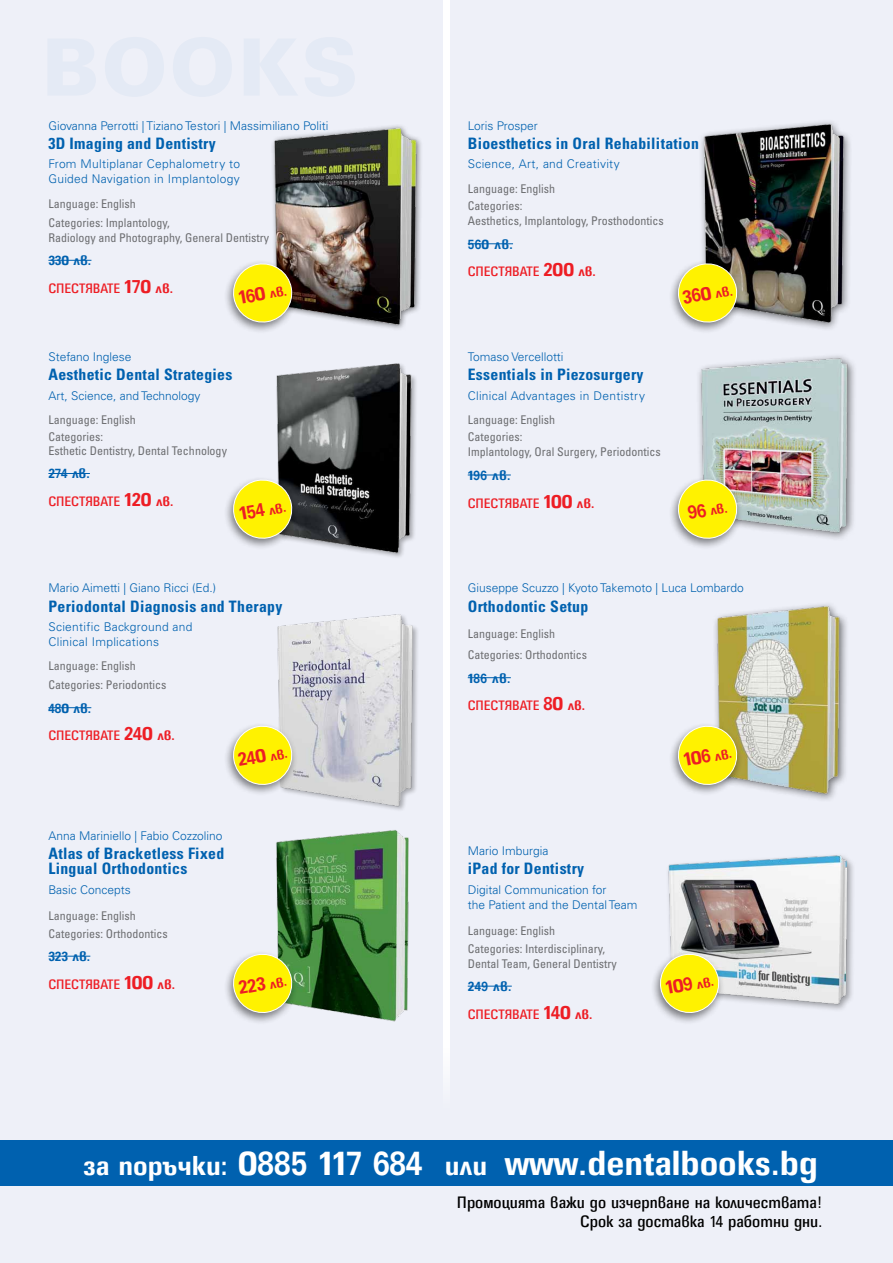
<style>
.page{position:relative;width:893px;height:1263px;background:#fff}
.page>*{position:absolute;margin:0;border:0;box-sizing:border-box;transform-origin:0 0}
.t1{font:700 condensed 37.8px "Universum Bg";color:#fff}
.t2{font:700 condensed 21px "Universum Bg";color:#ed1d24}
.t3{font:condensed 18px/19.5px "Universum Bg";color:#000;text-align:right}
.t4{font:700 condensed 15.75px/15px "Univers LT Std";letter-spacing:.02em;color:#0061af}
.t5{font:700 condensed 15px "Universum Bg";letter-spacing:.015em;color:#0061af}
.t6{font:700 condensed 15px "Universum Bg";color:#ed1d24}
.t7{font:condensed 14.85px "Universum Bg";letter-spacing:.015em;color:#ed1d24}
.t8{font:condensed 12px/17.7px "Univers LT Std";color:#6d6e71}
.t9{font:300 12px/15px "Univers LT Std";color:#0061af}
.t10{font:300 12px/15px "Univers LT Std";letter-spacing:.025em;color:#0061af}
.s1{font-weight:700;font-size:21px}
.s2{font-weight:700}
.s3{font-size:15px}
.s4{font-size:21px}
.s5{font-size:29.7px}
</style>
<div class="page">
<div style="left:451px;top:0;width:442px;height:1263px;background:#eef0f8"></div>
<hr style="left:468px;top:475px;width:43px;height:1px;background:#0061af">
<img style="left:699px;top:355px;width:156px;height:184px">
<div style="left:668px;top:476px;width:75px;height:75px;background:#000;opacity:.5"></div>
<svg style="left:676px;top:478px;width:63px;height:63px;background:#ede147"></svg>
<hr style="left:468px;top:243px;width:45px;height:1px;background:#0061af">
<img style="left:701px;top:122px;width:149px;height:207px">
<div style="left:668px;top:259px;width:75px;height:75px;background:#000;opacity:.5"></div>
<svg style="left:676px;top:262px;width:63px;height:62px;background:#e5dd3e"></svg>
<hr style="left:468px;top:677px;width:43px;height:1px;background:#0061af">
<img style="left:715px;top:604px;width:132px;height:196px">
<div style="left:668px;top:722px;width:75px;height:75px;background:#000;opacity:.5"></div>
<svg style="left:676px;top:724px;width:63px;height:63px;background:#eae13d"></svg>
<div style="left:0;top:0;width:442px;height:1263px;background:#eef0f8"></div>
<hr style="left:48px;top:260px;width:43px;height:1px;background:#0061af">
<img style="left:272px;top:125px;width:149px;height:204px">
<div style="left:223px;top:259px;width:76px;height:75px;background:#000;opacity:.5"></div>
<svg style="left:231px;top:262px;width:63px;height:62px;background:#e3d93c"></svg>
<hr style="left:48px;top:473px;width:42px;height:1px;background:#0061af">
<img style="left:276px;top:358px;width:175px;height:238px">
<div style="left:223px;top:476px;width:76px;height:75px;background:#000;opacity:.5"></div>
<svg style="left:231px;top:478px;width:63px;height:63px;background:#ddd53b"></svg>
<img style="left:277px;top:614px;width:141px;height:196px">
<div style="left:223px;top:722px;width:76px;height:75px;background:#000;opacity:.5"></div>
<svg style="left:231px;top:724px;width:63px;height:63px;background:#eee64c"></svg>
<hr style="left:468px;top:986px;width:44px;height:1px;background:#0061af">
<img style="left:668px;top:855px;width:185px;height:155px">
<div style="left:650px;top:950px;width:75px;height:75px;background:#000;opacity:.5"></div>
<svg style="left:658px;top:952px;width:63px;height:63px;background:#ede64b"></svg>
<img style="left:276px;top:830px;width:133px;height:192px">
<div style="left:223px;top:950px;width:76px;height:75px;background:#000;opacity:.5"></div>
<svg style="left:231px;top:952px;width:63px;height:63px;background:#e3e140"></svg>
<hr style="left:48px;top:956px;width:42px;height:1px;background:#0061af">
<hr style="left:48px;top:707px;width:43px;height:1px;background:#0061af">
<div style="left:0;top:1049px;width:893px;height:214px;background:#eef0f8"></div>
<div style="left:0;top:1140px;width:893px;height:45px;background:#0061af"></div>
<p class="t9" style="left:48px;top:118px;width:281px">Giovanna Perrotti | Tiziano Testori | Massimiliano Politi</p>
<h3 class="t4" style="left:48px;top:136px;width:169px">3D Imaging and Dentistry</h3>
<p class="t10" style="left:48px;top:157px;width:193px">From Multiplanar Cephalometry to<br>Guided Navigation in Implantology</p>
<p class="t8" style="left:48px;top:193px;width:123px;line-height:19.2px">Language: English<br>Categories: Implantology,</p>
<p class="t8" style="left:48px;top:228px;width:222px">Radiology and Photography, General Dentistry</p>
<p class="t5" style="left:48px;top:255px;width:45px">330 лв.</p>
<p class="t7" style="left:48px;top:282px;width:126px">Спестявате <span class="s1">170</span> <span class="s2">лв.</span></p>
<h2 class="t2" style="left:237px;top:289px;width:50px;rotate:-10deg">160 <span class="s3">лв.</span></h2>
<p class="t9" style="left:48px;top:349px;width:85px">Stefano Inglese</p>
<h3 class="t4" style="left:48px;top:367px;width:186px">Aesthetic Dental Strategies</h3>
<p class="t9" style="left:48px;top:388px;width:153px">Art, Science, and Technology</p>
<p class="t8" style="left:48px;top:410px;width:89px">Language: English<br>Categories:</p>
<p class="t8" style="left:48px;top:442px;width:180px">Esthetic Dentistry, Dental Technology</p>
<p class="t5" style="left:48px;top:468px;width:43px">274 лв.</p>
<p class="t7" style="left:48px;top:495px;width:127px">Спестявате <span class="s1">120</span> <span class="s2">лв.</span></p>
<h2 class="t2" style="left:238px;top:505px;width:49px;rotate:-10deg">154 <span class="s3">лв.</span></h2>
<p class="t9" style="left:48px;top:580px;width:169px">Mario Aimetti | Giano Ricci (Ed.)</p>
<h3 class="t4" style="left:48px;top:598px;width:236px">Periodontal Diagnosis and Therapy</h3>
<p class="t10" style="left:48px;top:619px;width:146px">Scientific Background and<br>Clinical Implications</p>
<p class="t8" style="left:48px;top:656px;width:119px;line-height:19.2px">Language: English<br>Categories: Periodontics</p>
<p class="t5" style="left:48px;top:702px;width:44px">480 лв.</p>
<p class="t7" style="left:48px;top:730px;width:128px">Спестявате <span class="s1">240</span> <span class="s2">лв.</span></p>
<h2 class="t2" style="left:237px;top:752px;width:52px;rotate:-10deg">240 <span class="s3">лв.</span></h2>
<p class="t9" style="left:48px;top:828px;width:176px">Anna Mariniello | Fabio Cozzolino</p>
<h3 class="t4" style="left:48px;top:846px;width:177px">Atlas of Bracketless Fixed<br>Lingual Orthodontics</h3>
<p class="t9" style="left:48px;top:882px;width:84px">Basic Concepts</p>
<p class="t8" style="left:48px;top:907px;width:121px">Language: English<br>Categories: Orthodontics</p>
<p class="t5" style="left:48px;top:951px;width:43px">323 лв.</p>
<p class="t7" style="left:48px;top:978px;width:128px">Спестявате <span class="s1">100</span> <span class="s2">лв.</span></p>
<h2 class="t2" style="left:237px;top:980px;width:50px;rotate:-10deg">223 <span class="s3">лв.</span></h2>
<p class="t9" style="left:468px;top:118px;width:72px">Loris Prosper</p>
<h3 class="t4" style="left:468px;top:136px;width:233px">Bioesthetics in Oral Rehabilitation</h3>
<p class="t10" style="left:468px;top:157px;width:154px">Science, Art, and Creativity</p>
<p class="t8" style="left:468px;top:179px;width:89px">Language: English<br>Categories:</p>
<p class="t8" style="left:468px;top:212px;width:198px">Aesthetics, Implantology, Prosthodontics</p>
<p class="t5" style="left:468px;top:238px;width:47px">560 лв.</p>
<p class="t7" style="left:468px;top:266px;width:130px">Спестявате <span class="s1">200</span> <span class="s2">лв.</span></p>
<h2 class="t2" style="left:681px;top:289px;width:52px;rotate:-10deg">360 <span class="s3">лв.</span></h2>
<p class="t9" style="left:468px;top:349px;width:97px">Tomaso Vercellotti</p>
<h3 class="t4" style="left:468px;top:367px;width:177px">Essentials in Piezosurgery</h3>
<p class="t10" style="left:468px;top:388px;width:179px">Clinical Advantages in Dentistry</p>
<p class="t8" style="left:468px;top:410px;width:89px">Language: English<br>Categories:</p>
<p class="t8" style="left:468px;top:443px;width:195px">Implantology, Oral Surgery, Periodontics</p>
<p class="t5" style="left:468px;top:469px;width:45px">196 лв.</p>
<p class="t7" style="left:468px;top:497px;width:128px">Спестявате <span class="s1">100</span> <span class="s2">лв.</span></p>
<p class="t6" style="left:687px;top:509px;width:41px;rotate:-10deg"><span class="s4">96</span> лв.</p>
<p class="t9" style="left:468px;top:580px;width:278px">Giuseppe Scuzzo | Kyoto Takemoto | Luca Lombardo</p>
<h3 class="t4" style="left:468px;top:598px;width:122px">Orthodontic Setup</h3>
<p class="t8" style="left:468px;top:623px;width:121px;line-height:21.3px">Language: English<br>Categories: Orthodontics</p>
<p class="t5" style="left:468px;top:672px;width:45px">186 лв.</p>
<p class="t7" style="left:468px;top:700px;width:119px">Спестявате <span class="s1">80</span> <span class="s2">лв.</span></p>
<h2 class="t2" style="left:682px;top:752px;width:50px;rotate:-10deg">106 <span class="s3">лв.</span></h2>
<p class="t9" style="left:468px;top:843px;width:82px">Mario Imburgia</p>
<h3 class="t4" style="left:468px;top:861px;width:118px">iPad for dentistry</h3>
<p class="t9" style="left:468px;top:882px;width:171px">Digital Communication for<br>the Patient and the Dental Team</p>
<p class="t8" style="left:468px;top:921px;width:139px">Language: English<br>Categories: Interdisciplinary,</p>
<p class="t8" style="left:468px;top:954px;width:151px">Dental Team, General Dentistry</p>
<p class="t5" style="left:468px;top:981px;width:46px">249 лв.</p>
<p class="t7" style="left:468px;top:1008px;width:127px">Спестявате <span class="s1">140</span> <span class="s2">лв.</span></p>
<h2 class="t2" style="left:664px;top:980px;width:50px;rotate:-10deg">109 <span class="s3">лв.</span></h2>
<h1 class="t1" style="left:84px;top:1148px;width:736px"><span class="s5">за поръчки:</span> 0885 117 684 <span class="s5">или</span> www.dentalbooks.bg</h1>
<h3 class="t3" style="left:457px;top:1194px;width:367px">Промоцията важи до изчерпване на количествата!<br>Срок за доставка 14 работни дни.</h3>
</div>
